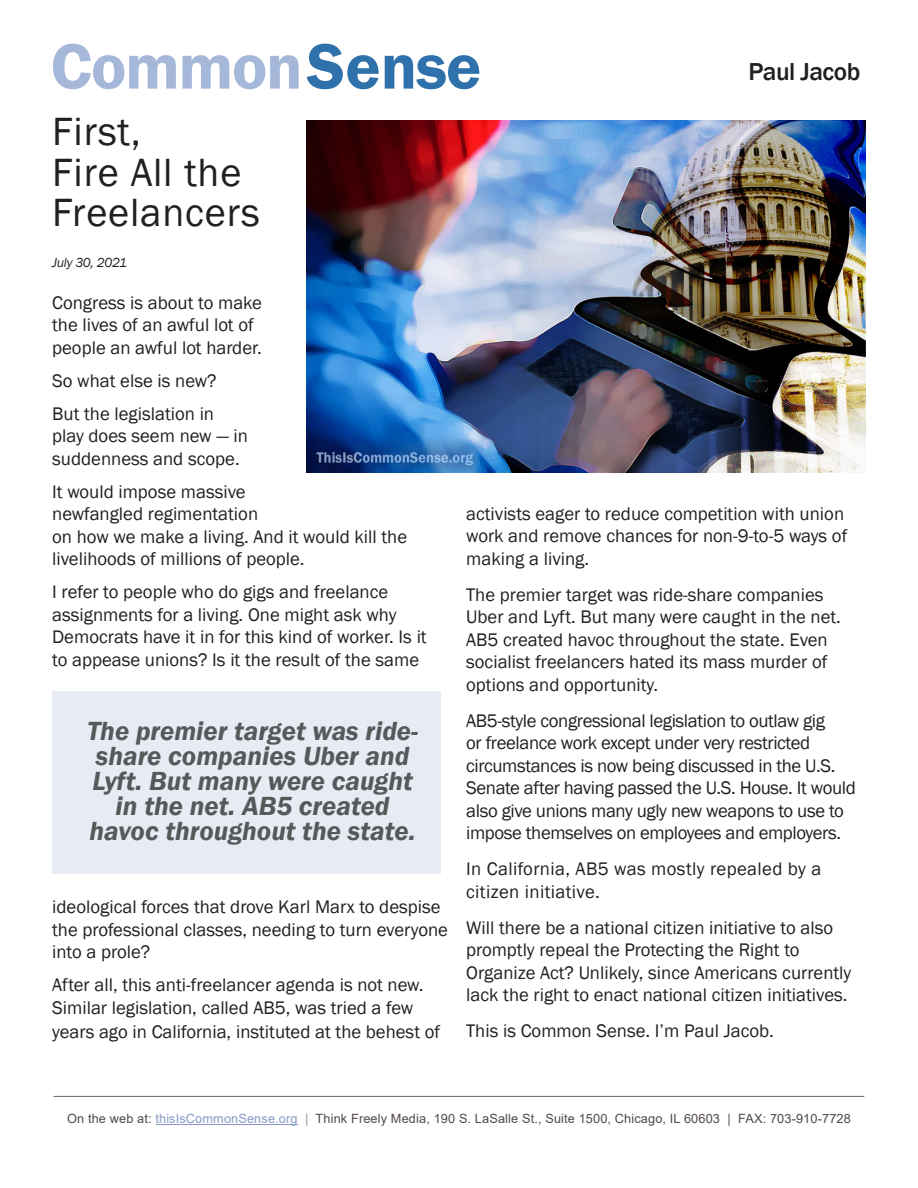
<style>
.page{position:relative;width:918px;height:1188px;background:#fff}
.page>*{position:absolute;margin:0;border:0;box-sizing:border-box;transform-origin:0 0}
.t1{font:600 66.45px "Franklin Gothic";letter-spacing:-.02em;color:#a6b8d9}
.t2{font:40.5px/40.5px "Franklin Gothic";letter-spacing:.02em;color:#231f20}
.t3{font:italic 600 27px/25.2px "Franklin Gothic";color:#57585a;text-align:center}
.t4{font:500 25.2px "Franklin Gothic";letter-spacing:-.02em;color:#231f20}
.t5{font:18.75px/22.5px "Franklin Gothic";color:#231f20}
.t6{font:18.75px/22.5px "Franklin Gothic";letter-spacing:-.02em;color:#231f20}
.t7{font:18.75px/22.5px "Franklin Gothic";letter-spacing:.02em;color:#231f20}
.t8{font:italic 13.5px "Franklin Gothic";letter-spacing:-.02em;color:#231f20}
.t9{font:12.75px "Arial";letter-spacing:.01em;color:#524a47}
.s1{color:#2f71ab}
.s2{color:#879bc7}
.s3{color:#939598}
</style>
<div class="page">
<hr style="left:155px;top:1124px;width:143px;height:1px;background:#879bc7">
<img style="left:306px;top:121px;width:560px;height:351px">
<hr style="left:54px;top:1096px;width:810px;height:1px;background:#636366">
<div style="left:52px;top:691px;width:389px;height:182px;background:#e7ebf4"></div>
<p class="t1" style="left:51px;top:25px;width:432px">Common<span class="s1">Sense</span></p>
<p class="t4" style="left:748px;top:56px;width:113px">Paul Jacob</p>
<p class="t2" style="left:52px;top:112px;width:209px">First,<br>Fire All the<br>Freelancers</p>
<p class="t8" style="left:52px;top:254px;width:77px">July 30, 2021</p>
<p class="t5" style="left:52px;top:292px;width:211px">Congress is about to make the lives of an awful lot of people an awful lot harder.</p>
<p class="t5" style="left:52px;top:370px;width:166px">So what else is new?</p>
<p class="t5" style="left:52px;top:403px;width:197px">But the legislation in play does seem new — in suddenness and scope.</p>
<p class="t5" style="left:52px;top:481px;width:356px">It would impose massive<br>newfangled regimentation<br>on how we make a living. And it would kill the livelihoods of millions of people.</p>
<p class="t5" style="left:52px;top:581px;width:376px">I refer to people who do gigs and freelance assignments for a living. One might ask why Democrats have it in for this kind of worker. Is it to appease unions? Is it the result of the same</p>
<p class="t3" style="left:87px;top:718px;width:333px">The premier target was ride&shy;share companies Uber and<br>Lyft. But many were caught in the net. AB5 created havoc throughout the state.</p>
<p class="t5" style="left:52px;top:896px;width:397px">ideological forces that drove Karl Marx to despise the professional classes, needing to turn everyone into a prole?</p>
<p class="t5" style="left:52px;top:974px;width:389px;line-height:23.2px">After all, this anti-freelancer agenda is not new.<br>Similar legislation, called AB5, was tried a few years ago in California, instituted at the behest of</p>
<p class="t5" style="left:466px;top:503px;width:383px">activists eager to reduce competition with union work and remove chances for non-9-to-5 ways of making a living.</p>
<p class="t5" style="left:466px;top:584px;width:376px">The premier target was ride-share companies Uber and Lyft. But many were caught in the net.<br>AB5 created havoc throughout the state. Even socialist freelancers hated its mass murder of options and opportunity.</p>
<p class="t6" style="left:466px;top:710px;width:391px">AB5-style congressional legislation to outlaw gig<br>or freelance work except under very restricted circumstances is now being discussed in the U.S.<br>Senate after having passed the U.S. House. It would also give unions many ugly new weapons to use to impose themselves on employees and employers.</p>
<p class="t7" style="left:466px;top:858px;width:357px">In California, AB5 was mostly repealed by a citizen initiative.</p>
<p class="t5" style="left:466px;top:917px;width:387px">Will there be a national citizen initiative to also promptly repeal the Protecting the Right to Organize Act? Unlikely, since Americans currently lack the right to enact national citizen initiatives.</p>
<p class="t5" style="left:466px;top:1020px;width:309px">This is Common Sense. I’m Paul Jacob.</p>
<p class="t9" style="left:67px;top:1110px;width:785px">On the web at: <span class="s2">thisIsCommonSense.org</span> <span class="s3">|</span> Think Freely Media, 190 S. LaSalle St., Suite 1500, Chicago, IL 60603 | FAX: 703-910-7728</p>
</div>
